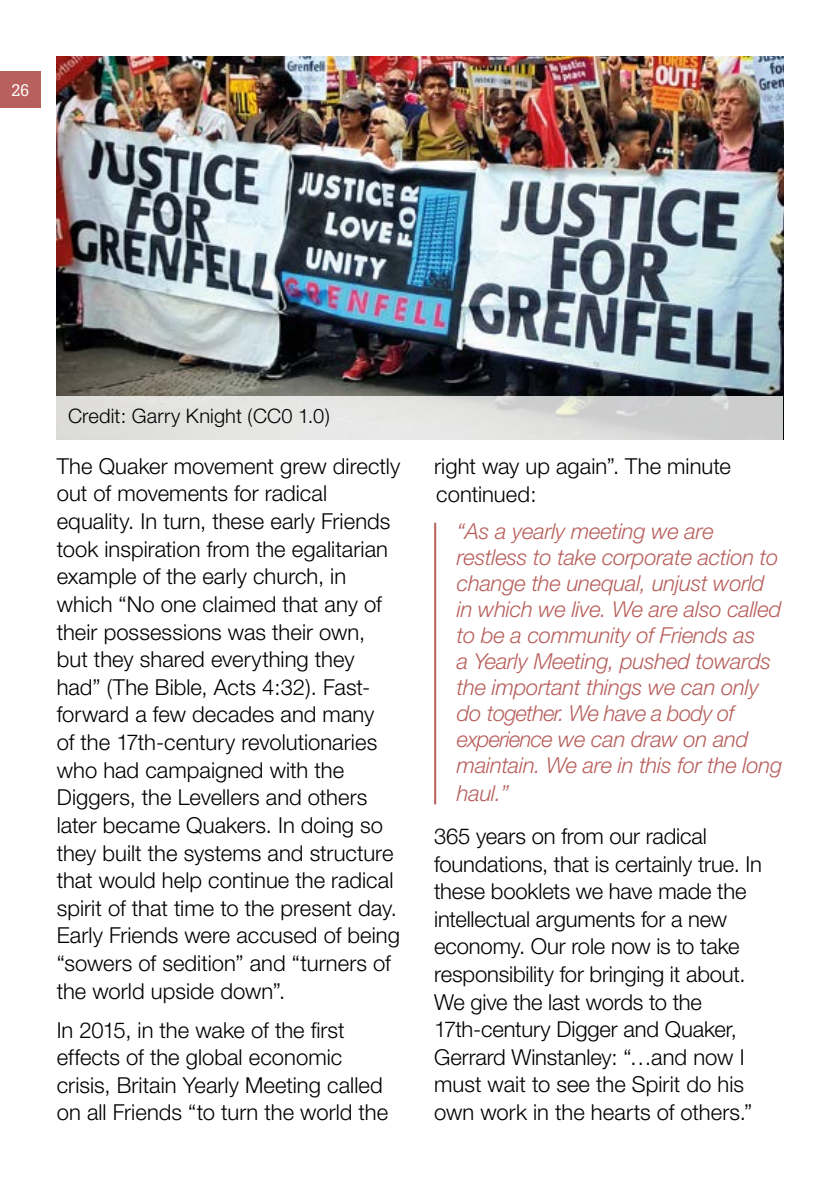
<style>
.page{position:relative;width:840px;height:1191px;background:#fff}
.page>*{position:absolute;margin:0;border:0;box-sizing:border-box;transform-origin:0 0}
.t1{font:300 22px/27.6px "Helvetica Neue";color:#000}
.t2{font:italic 300 22px/26.2px "Helvetica Neue LT Std";letter-spacing:-.01em;color:#b8605d}
.t3{font:300 20px "Helvetica Neue";letter-spacing:.005em;color:#000}
.t4{font:16.4px "Glypha";color:#fff}
</style>
<div class="page">
<div style="left:0;top:71px;width:41px;height:37px;background:#b8605d"></div>
<img style="left:57px;top:57px;width:725px;height:339px">
<div style="left:57px;top:396px;width:725px;height:43px;background:linear-gradient(to right,#e9e9e6,#d1d2d1)"></div>
<hr style="left:434px;top:523px;width:2px;height:281px;background:#b8605d">
<p class="t4" style="left:11px;top:80px;width:19px">26</p>
<p class="t3" style="left:68px;top:404px;width:263px">Credit: Garry Knight (CC0 1.0)</p>
<p class="t1" style="left:57px;top:452px;width:345px">The Quaker movement grew directly out of movements for radical equality. In turn, these early Friends took inspiration from the egalitarian example of the early church, in which “No one claimed that any of their possessions was their own, but they shared everything they had” (The Bible, Acts 4:32). Fast&shy;forward a few decades and many<br>of the 17th-century revolutionaries who had campaigned with the Diggers, the Levellers and others later became Quakers. In doing so they built the systems and structure that would help continue the radical spirit of that time to the present day.<br>Early Friends were accused of being “sowers of sedition” and “turners of the world upside down”.</p>
<p class="t1" style="left:57px;top:1015px;width:333px">In 2015, in the wake of the first effects of the global economic crisis, Britain Yearly Meeting called on all Friends “to turn the world the</p>
<p class="t1" style="left:434px;top:452px;width:298px">right way up again”. The minute continued:</p>
<p class="t2" style="left:456px;top:518px;width:327px">“As a yearly meeting we are restless to take corporate action to change the unequal, unjust world in which we live. We are also called to be a community of Friends as<br>a Yearly Meeting, pushed towards the important things we can only do together. We have a body of experience we can draw on and maintain. We are in this for the long haul.”</p>
<p class="t1" style="left:434px;top:821px;width:329px">365 years on from our radical foundations, that is certainly true. In these booklets we have made the intellectual arguments for a new economy. Our role now is to take responsibility for bringing it about.<br>We give the last words to the<br>17th-century Digger and Quaker,<br>Gerrard Winstanley: “…and now I must wait to see the Spirit do his own work in the hearts of others.”</p>
</div>
